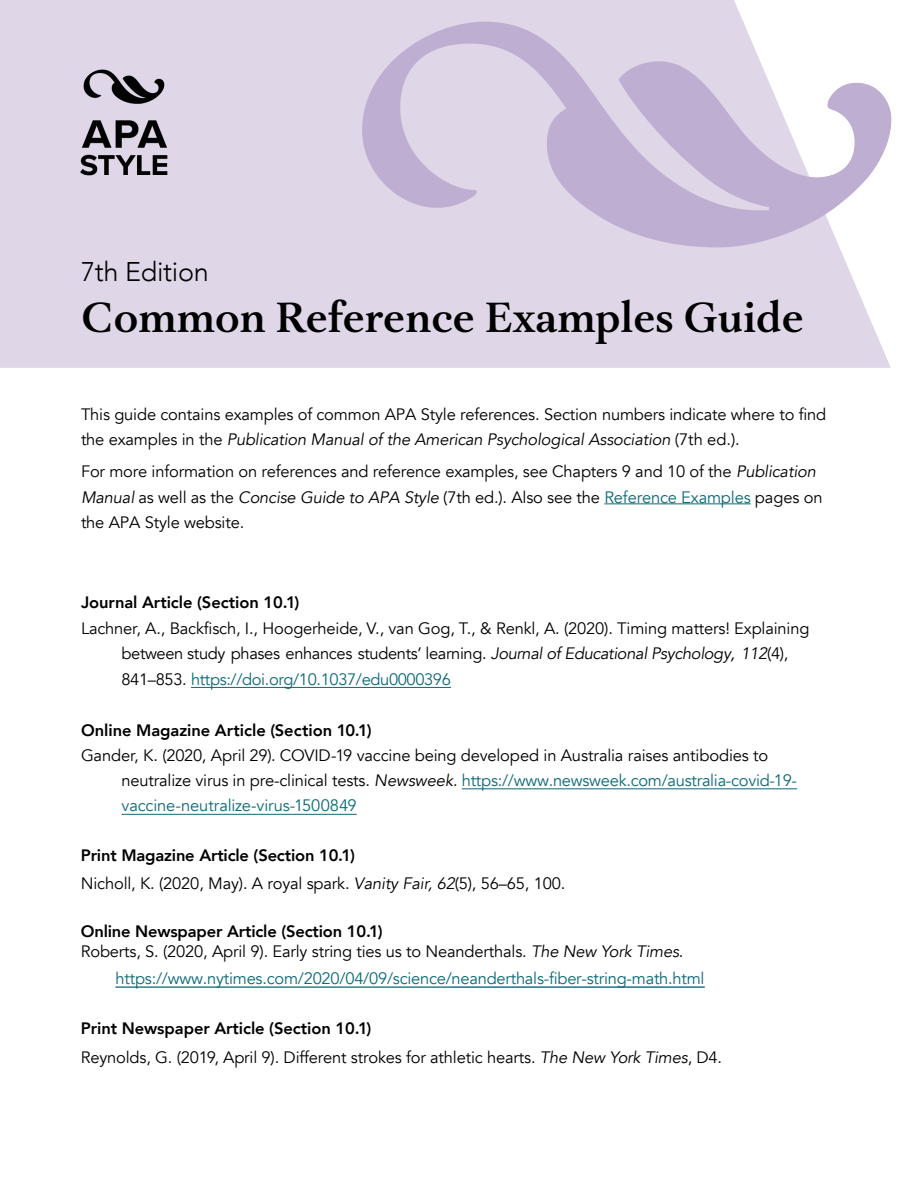
<style>
.page{position:relative;width:918px;height:1188px;background:#fff}
.page>*{position:absolute;margin:0;border:0;box-sizing:border-box;transform-origin:0 0}
.t1{font:600 43.5px "Aria Text G2";letter-spacing:-.01em;color:#000}
.t2{font:300 27px "Avenir";letter-spacing:-.01em;color:#000}
.t3{font:16.5px/25.5px "Avenir";letter-spacing:-.01em;color:#000}
.t4{font:16.5px "Avenir";letter-spacing:-.015em;color:#0c6978}
.t5{font:800 16.5px "Avenir";letter-spacing:-.005em;color:#000}
.s1{font-style:italic}
.s2{color:#0c6978}
.s3{color:#000}
.s4{font-weight:800}
</style>
<div class="page">
<img style="left:0;top:0;width:892px;height:368px">
<hr style="left:115px;top:987px;width:337px;height:1px;background:#0c6978">
<hr style="left:451px;top:987px;width:254px;height:1px;background:#0c6978">
<hr style="left:604px;top:503px;width:147px;height:1px;background:#0c6978">
<hr style="left:191px;top:687px;width:260px;height:1px;background:#0c6978">
<hr style="left:462px;top:788px;width:335px;height:1px;background:#0c6978">
<hr style="left:122px;top:814px;width:235px;height:1px;background:#0c6978">
<p class="t2" style="left:81px;top:255px;width:129px">7th Edition</p>
<p class="t1" style="left:81px;top:291px;width:725px">Common Reference Examples Guide</p>
<p class="t3" style="left:81px;top:401px;width:747px">This guide contains examples of common APA Style references. Section numbers indicate where to find the examples in the <span class="s1">Publication Manual of the American Psychological Association</span> (7th ed.).</p>
<p class="t3" style="left:81px;top:459px;width:743px">For more information on references and reference examples, see Chapters 9 and 10 of the <span class="s1">Publication<br>Manual</span> as well as the <span class="s1">Concise Guide to APA Style</span> (7th ed.). Also see the <span class="s2">Reference Examples</span> pages on the APA Style website.</p>
<p class="t5" style="left:81px;top:590px;width:220px">Journal Article (Section 10.1)</p>
<p class="t3" style="left:81px;top:616px;width:730px">Lachner, A., Backfisch, I., Hoogerheide, V., van Gog, T., &amp; Renkl, A. (2020). Timing matters! Explaining</p>
<p class="t3" style="left:122px;top:641px;width:668px">between study phases enhances students’ learning. <span class="s1">Journal of Educational Psychology</span><span class="s1">,</span> <span class="s1">112</span>(4),</p>
<p class="t4" style="left:122px;top:669px;width:331px"><span class="s3">841–853.</span> https://doi.org/10.1037/edu0000396</p>
<h2 class="t5" style="left:81px;top:717px;width:292px">Online Magazine Article (Section 10.1)</h2>
<p class="t3" style="left:122px;top:743px;width:677px;line-height:25px;text-indent:-41px">Gander, K. (2020, April 29). COVID-19 vaccine being developed in Australia raises antibodies to neutralize virus in pre-clinical tests. <span class="s1">Newsweek</span>. <span class="s2">https://www.newsweek.com/australia-covid-19- vaccine-neutralize-virus-1500849</span></p>
<p class="t3" style="left:81px;top:841px;width:486px;line-height:28.5px"><span class="s4">Print Magazine Article (Section 10.1)<br></span>Nicholl, K. (2020, May). A royal spark. <span class="s1">Vanity Fair, 62</span>(5), 56–65, 100.</p>
<p class="t3" style="left:81px;top:922px;width:604px;line-height:19.8px"><span class="s4">Online Newspaper Article (Section 10.1)<br></span>Roberts, S. (2020, April 9). Early string ties us to Neanderthals. <span class="s1">The New York Times</span>.</p>
<p class="t4" style="left:116px;top:969px;width:590px">https://www.nytimes.com/2020/04/09/science/neanderthals-fiber-string-math.html</p>
<p class="t3" style="left:81px;top:1014px;width:643px;line-height:28.5px"><span class="s4">Print Newspaper Article (Section 10.1)<br></span>Reynolds, G. (2019, April 9). Different strokes for athletic hearts. <span class="s1">The New York Times</span>, D4.</p>
</div>
